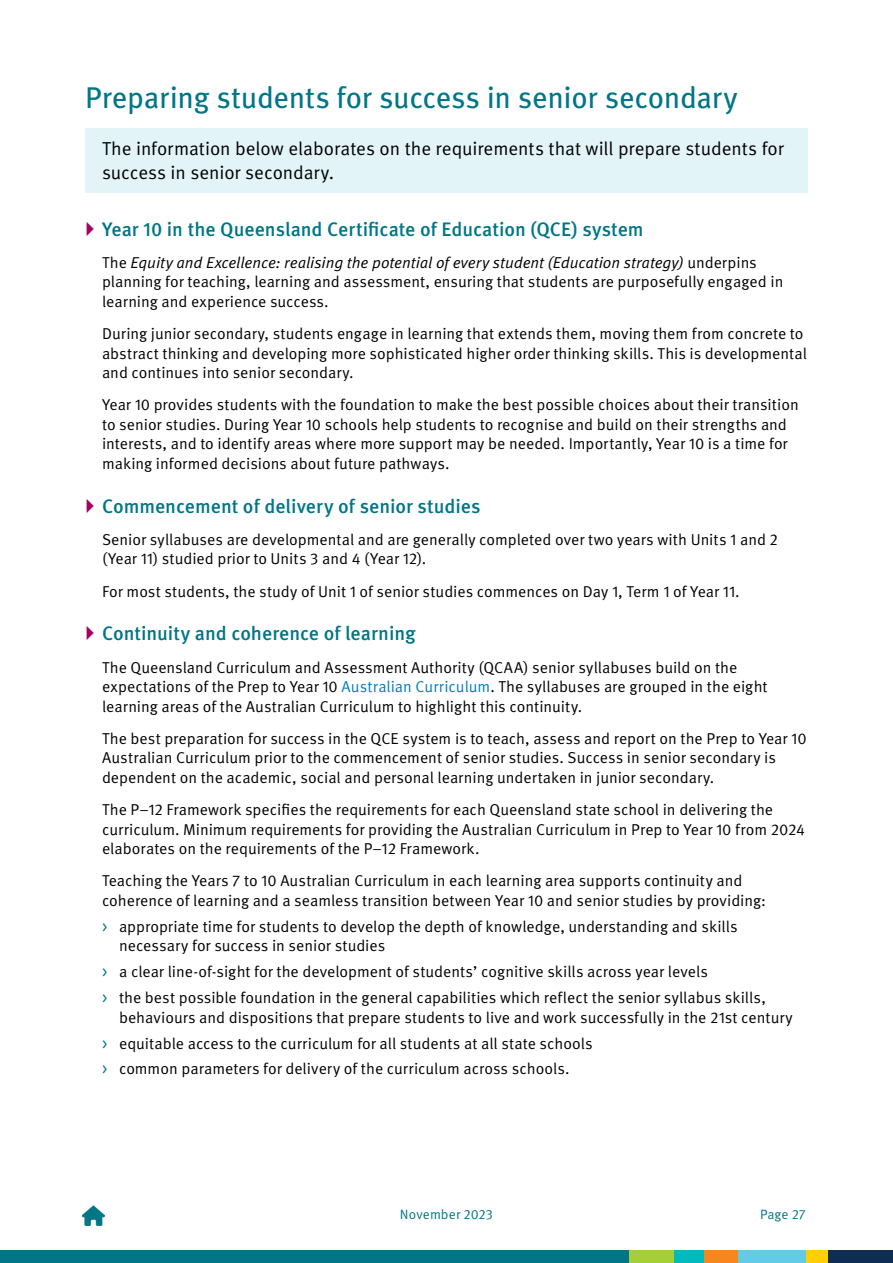
<style>
.page{position:relative;width:893px;height:1263px;background:#fff}
.page>*{position:absolute;margin:0;border:0;box-sizing:border-box;transform-origin:0 0}
._01_Heading{font:30px "Meta Pro";letter-spacing:-.01em;color:#007687}
.t1{font:500 19.5px "Meta Pro";color:#007687}
._01_heading_para{font:18.75px/24px "Meta Pro Norm";color:#000}
._03_Text_indent{font:15.75px/19.5px "Meta Pro Norm";color:#000}
._03_Text_1_5_indent{font:15.75px/19.5px "Meta Pro Norm";letter-spacing:-.005em;color:#000}
.t2{font:13.5px "Meta Pro Norm";letter-spacing:.005em;color:#007687}
.s1{font-family:"Meta Pro Norm Ita"}
.s2{color:#007dbb}
.s3{color:#007687}
</style>
<div class="page">
<div style="left:0;top:1250px;width:893px;height:13px;background:#007687"></div>
<div style="left:827px;top:1250px;width:66px;height:13px;background:#0f2d52"></div>
<div style="left:806px;top:1250px;width:21px;height:13px;background:#ffcf01"></div>
<div style="left:737px;top:1250px;width:69px;height:13px;background:#64cbe7"></div>
<div style="left:703px;top:1250px;width:34px;height:13px;background:#f6861f"></div>
<div style="left:674px;top:1250px;width:29px;height:13px;background:#00babe"></div>
<div style="left:629px;top:1250px;width:45px;height:13px;background:#a6ce39"></div>
<img style="left:83px;top:1206px;width:21px;height:19px">
<div style="left:85px;top:128px;width:723px;height:64px;background:#e3f4f9"></div>
<p class="_01_Heading" style="left:85px;top:74px;width:654px">Preparing students for success in senior secondary</p>
<p class="_01_heading_para" style="left:102px;top:135px;width:683px">The information below elaborates on the requirements that will prepare students for success in senior secondary.</p>
<p class="t1" style="left:102px;top:214px;width:543px">Year 10 in the Queensland Certificate of Education (QCE) system</p>
<p class="_03_Text_indent" style="left:102px;top:252px;width:683px">The <span class="s1">Equity and Excellence: realising the potential of every student (Education strategy)</span> underpins planning for teaching, learning and assessment, ensuring that students are purposefully engaged in learning and experience success.</p>
<p class="_03_Text_indent" style="left:102px;top:323px;width:706px">During junior secondary, students engage in learning that extends them, moving them from concrete to abstract thinking and developing more sophisticated higher order thinking skills. This is developmental and continues into senior secondary.</p>
<p class="_03_Text_indent" style="left:102px;top:394px;width:698px">Year 10 provides students with the foundation to make the best possible choices about their transition to senior studies. During Year 10 schools help students to recognise and build on their strengths and interests, and to identify areas where more support may be needed. Importantly, Year 10 is a time for making informed decisions about future pathways.</p>
<p class="t1" style="left:102px;top:491px;width:380px">Commencement of delivery of senior studies</p>
<p class="_03_Text_indent" style="left:102px;top:529px;width:677px">Senior syllabuses are developmental and are generally completed over two years with Units 1 and 2 (Year 11) studied prior to Units 3 and 4 (Year 12).</p>
<p class="_03_Text_indent" style="left:102px;top:580px;width:639px">For most students, the study of Unit 1 of senior studies commences on Day 1, Term 1 of Year 11.</p>
<p class="t1" style="left:102px;top:619px;width:315px">Continuity and coherence of learning</p>
<p class="_03_Text_indent" style="left:102px;top:656px;width:667px">The Queensland Curriculum and Assessment Authority (QCAA) senior syllabuses build on the expectations of the Prep to Year 10 <span class="s2">Australian Curriculum</span>. The syllabuses are grouped in the eight learning areas of the Australian Curriculum to highlight this continuity.</p>
<p class="_03_Text_indent" style="left:102px;top:728px;width:706px">The best preparation for success in the QCE system is to teach, assess and report on the Prep to Year 10<br>Australian Curriculum prior to the commencement of senior studies. Success in senior secondary is dependent on the academic, social and personal learning undertaken in junior secondary.</p>
<p class="_03_Text_indent" style="left:102px;top:799px;width:705px">The P–12 Framework specifies the requirements for each Queensland state school in delivering the curriculum. Minimum requirements for providing the Australian Curriculum in Prep to Year 10 from 2024 elaborates on the requirements of the P–12 Framework.</p>
<p class="_03_Text_1_5_indent" style="left:102px;top:870px;width:665px">Teaching the Years 7 to 10 Australian Curriculum in each learning area supports continuity and coherence of learning and a seamless transition between Year 10 and senior studies by providing:</p>
<p class="_03_Text_indent" style="left:119px;top:916px;width:620px;text-indent:-17px"><span class="s3">&gt;</span> appropriate time for students to develop the depth of knowledge, understanding and skills necessary for success in senior studies</p>
<p class="_03_Text_indent" style="left:102px;top:961px;width:607px"><span class="s3">&gt;</span> a clear line-of-sight for the development of students’ cognitive skills across year levels</p>
<p class="_03_Text_indent" style="left:119px;top:987px;width:675px;text-indent:-17px"><span class="s3">&gt;</span> the best possible foundation in the general capabilities which reflect the senior syllabus skills, behaviours and dispositions that prepare students to live and work successfully in the 21st century</p>
<p class="_03_Text_indent" style="left:102px;top:1032px;width:492px"><span class="s3">&gt;</span> equitable access to the curriculum for all students at all state schools</p>
<p class="_03_Text_indent" style="left:102px;top:1058px;width:469px"><span class="s3">&gt;</span> common parameters for delivery of the curriculum across schools.</p>
<p class="t2" style="left:400px;top:1204px;width:95px">November 2023</p>
<p class="t2" style="left:760px;top:1204px;width:47px">Page 27</p>
</div>
